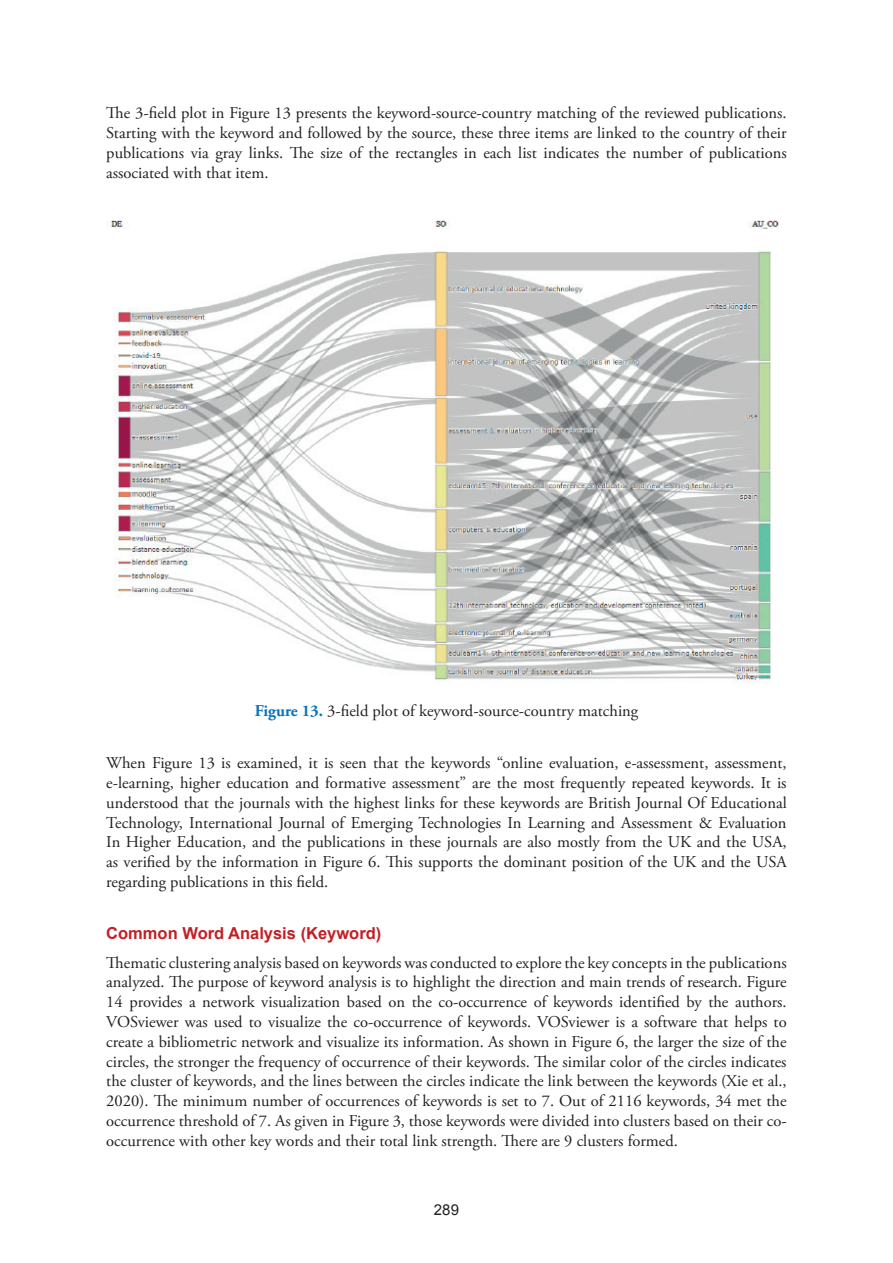
<style>
.page{position:relative;width:893px;height:1263px;background:#fff}
.page>*{position:absolute;margin:0;border:0;box-sizing:border-box;transform-origin:0 0}
.t1{font:16.5px/19.8px "Adobe Garamond Pro";color:#231f20;text-align:justify}
.t2{font:700 16.5px "Arial";color:#c22025}
.t3{font:15px "Arial";color:#231f20}
.s1{font-weight:700;color:#0873bb}
</style>
<div class="page">
<img style="left:107px;top:220px;width:672px;height:463px">
<p class="t1" style="left:106px;top:104px;width:682px">The 3-field plot in Figure 13 presents the keyword-source-country matching of the reviewed publications.<br>Starting with the keyword and followed by the source, these three items are linked to the country of their publications via gray links. The size of the rectangles in each list indicates the number of publications associated with that item.</p>
<p class="t1" style="left:255px;top:701px;width:385px"><span class="s1">Figure 13.</span> 3-field plot of keyword-source-country matching</p>
<p class="t1" style="left:106px;top:754px;width:682px">When Figure 13 is examined, it is seen that the keywords “online evaluation, e-assessment, assessment, e-learning, higher education and formative assessment” are the most frequently repeated keywords. It is understood that the journals with the highest links for these keywords are British Journal Of Educational Technology, International Journal of Emerging Technologies In Learning and Assessment &amp; Evaluation In Higher Education, and the publications in these journals are also mostly from the UK and the USA, as verified by the information in Figure 6. This supports the dominant position of the UK and the USA regarding publications in this field.</p>
<p class="t2" style="left:106px;top:923px;width:277px">Common Word Analysis (Keyword)</p>
<p class="t1" style="left:106px;top:953px;width:682px">Thematic clustering analysis based on keywords was conducted to explore the key concepts in the publications analyzed. The purpose of keyword analysis is to highlight the direction and main trends of research. Figure 14 provides a network visualization based on the co-occurrence of keywords identified by the authors.<br>VOSviewer was used to visualize the co-occurrence of keywords. VOSviewer is a software that helps to create a bibliometric network and visualize its information. As shown in Figure 6, the larger the size of the circles, the stronger the frequency of occurrence of their keywords. The similar color of the circles indicates the cluster of keywords, and the lines between the circles indicate the link between the keywords (Xie et al., 2020). The minimum number of occurrences of keywords is set to 7. Out of 2116 keywords, 34 met the occurrence threshold of 7. As given in Figure 3, those keywords were divided into clusters based on their co&shy;occurrence with other key words and their total link strength. There are 9 clusters formed.</p>
<p class="t3" style="left:434px;top:1199px;width:27px">289</p>
</div>
